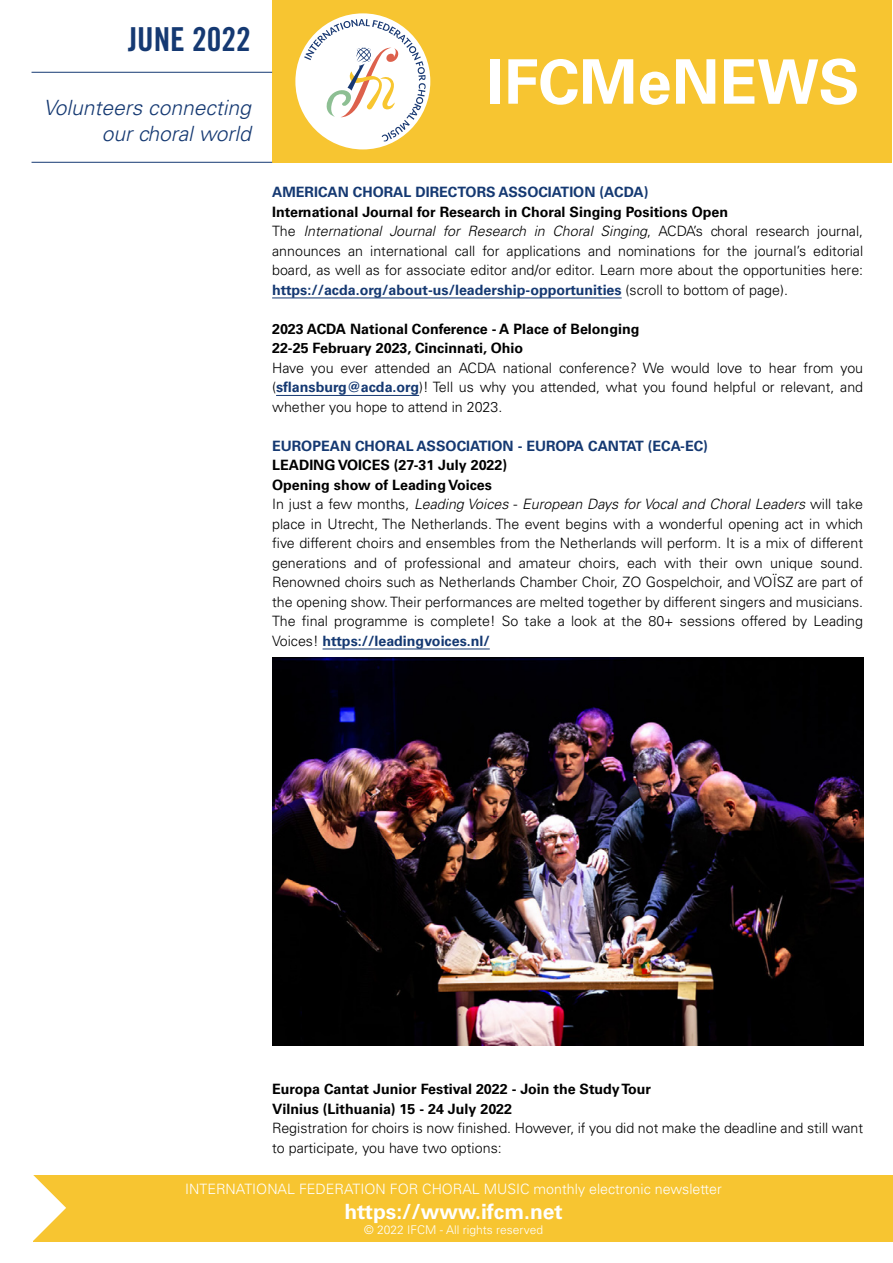
<style>
.page{position:relative;width:893px;height:1263px;background:#fff}
.page>*{position:absolute;margin:0;border:0;box-sizing:border-box;transform-origin:0 0}
.t1{font:700 61.5px "Univers LT Std";color:#fff}
.t2{font:33px "Trade Gothic LT Std Bd Cn 20";color:#153972}
.t3{font:italic 300 21px/25.2px "Univers LT Std";color:#153972;text-align:right}
.t4{font:700 21px "Univers LT Std";color:#fff}
.t5{font:300 14.25px/19.5px "Univers LT Std";color:#000}
.t6{font:700 14.25px/19.5px "Univers LT Std";color:#000}
.t7{font:700 14.25px "Univers LT Std";color:#153972}
.t8{font:300 14.25px "Univers LT Std";color:#fff}
.t9{font:300 12px "Univers LT Std";color:#fff}
.s1{font-weight:700}
.s2{font-style:italic}
.s3{font-weight:700;color:#153972}
</style>
<div class="page">
<div style="left:33px;top:1176px;width:860px;height:66px;background:#f7c531"></div>
<svg style="left:33px;top:1175px;width:33px;height:66px"></svg>
<hr style="left:272px;top:298px;width:350px;height:1px;background:#153972">
<hr style="left:276px;top:395px;width:143px;height:1px;background:#153972">
<hr style="left:323px;top:649px;width:167px;height:1px;background:#153972">
<div style="left:272px;top:0;width:619px;height:163px;background:#f7c531"></div>
<div style="left:295px;top:13px;width:135px;height:136px;background:#fff;border-radius:50%"></div>
<svg style="left:304px;top:19px;width:122px;height:123px"></svg>
<hr style="left:32px;top:72px;width:240px;height:1px;background:#153972">
<hr style="left:32px;top:162px;width:240px;height:1px;background:#153972">
<img style="left:272px;top:657px;width:591px;height:388px">
<h2 class="t2" style="left:128px;top:19px;width:124px">JUNE 2022</h2>
<h3 class="t3" style="left:44px;top:96px;width:209px">Volunteers connecting our choral world</h3>
<h1 class="t1" style="left:487px;top:46px;width:374px">IFCMeNEWS</h1>
<p class="t7" style="left:272px;top:184px;width:378px">AMERICAN CHORAL DIRECTORS ASSOCIATION (ACDA)</p>
<p class="t5" style="left:272px;top:202px;width:593px"><span class="s1">International Journal for Research in Choral Singing Positions Open<br></span>The <span class="s2">International Journal for Research in Choral Singing</span>, ACDA’s choral research journal, announces an international call for applications and nominations for the journal’s editorial board, as well as for associate editor and/or editor. Learn more about the opportunities here: <span class="s3">https://acda.org/about-us/leadership-opportunities</span> (scroll to bottom of page).</p>
<p class="t6" style="left:272px;top:319px;width:369px">2023 ACDA National Conference - A Place of Belonging<br>22-25 February 2023, Cincinnati, Ohio</p>
<p class="t5" style="left:272px;top:358px;width:593px;text-align:justify">Have you ever attended an ACDA national conference? We would love to hear from you (<span class="s3">sflansburg@acda.org</span>)! Tell us why you attended, what you found helpful or relevant, and whether you hope to attend in 2023.</p>
<p class="t7" style="left:272px;top:437px;width:437px">EUROPEAN CHORAL ASSOCIATION - EUROPA CANTAT (ECA-EC)</p>
<p class="t5" style="left:272px;top:456px;width:593px"><span class="s1">LEADING VOICES (27-31 July 2022)<br>Opening show of Leading Voices<br></span>In just a few months, <span class="s2">Leading Voices</span> - <span class="s2">European Days for Vocal and Choral Leaders</span> will take place in Utrecht, The Netherlands. The event begins with a wonderful opening act in which five different choirs and ensembles from the Netherlands will perform. It is a mix of different generations and of professional and amateur choirs, each with their own unique sound.<br>Renowned choirs such as Netherlands Chamber Choir, ZO Gospelchoir, and VOÏSZ are part of the opening show. Their performances are melted together by different singers and musicians.<br>The final programme is complete! So take a look at the 80+ sessions offered by Leading Voices! <span class="s3">https://leadingvoices.nl/</span></p>
<p class="t6" style="left:272px;top:1080px;width:380px">Europa Cantat Junior Festival 2022 - Join the Study Tour<br>Vilnius (Lithuania) 15 - 24 July 2022</p>
<p class="t5" style="left:272px;top:1118px;width:593px">Registration for choirs is now finished. However, if you did not make the deadline and still want to participate, you have two options:</p>
<p class="t8" style="left:185px;top:1180px;width:538px">INTERNATIONAL FEDERATION FOR CHORAL MUSIC monthly electronic newsletter</p>
<h3 class="t4" style="left:344px;top:1200px;width:220px">https://www.ifcm.net</h3>
<p class="t9" style="left:364px;top:1222px;width:180px">© 2022 IFCM - All rights reserved</p>
</div>
